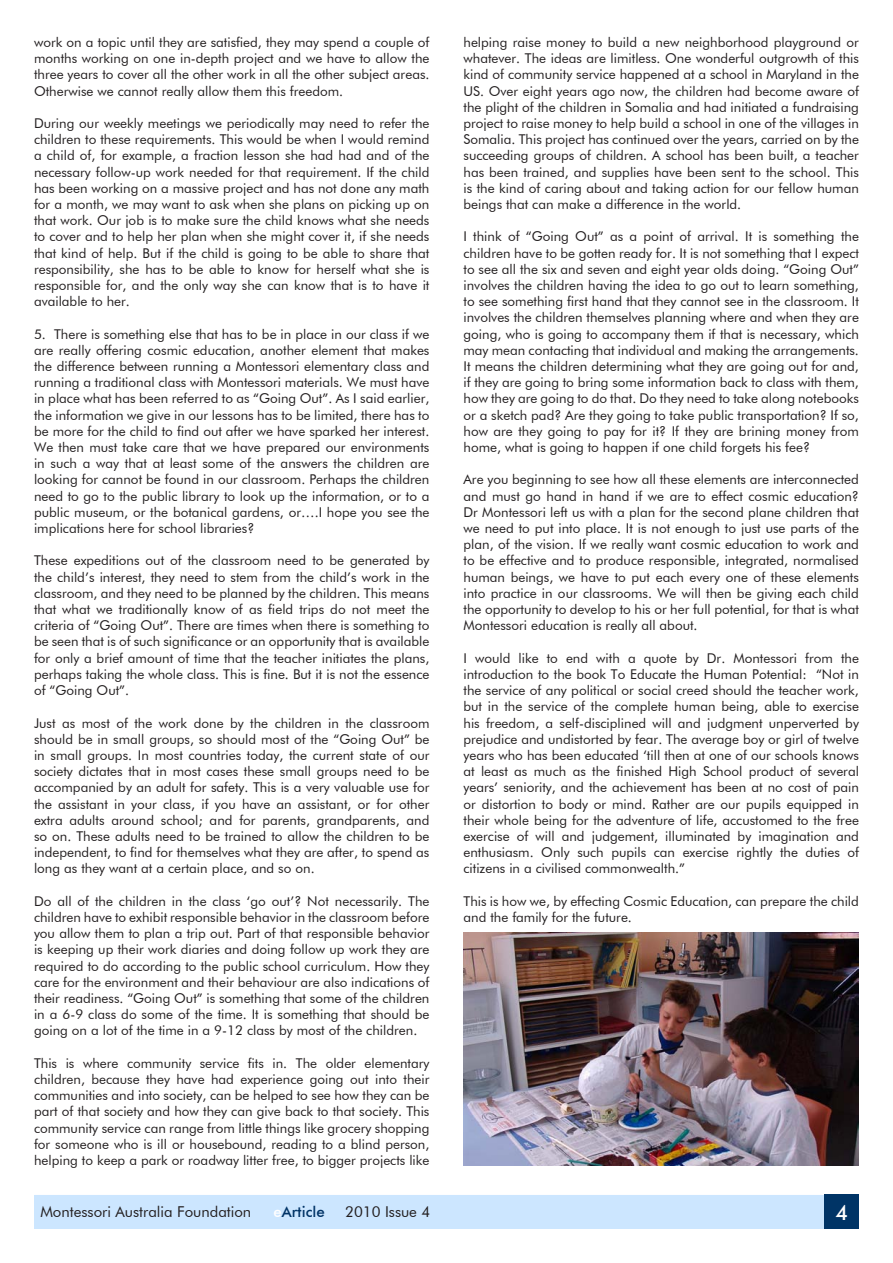
<style>
.page{position:relative;width:893px;height:1263px;background:#fff}
.page>*{position:absolute;margin:0;border:0;box-sizing:border-box;transform-origin:0 0}
.t1{font:500 21px "Futura BT";color:#fff}
.t2{font:15px "Futura BT";color:#231f20}
.t3{font:500 15px "Futura BT";color:#036}
.Program_Text_No_Inde{font:13.5px/16.2px "Futura BT";color:#231f20;text-align:justify}
.s1{color:#fff}
</style>
<div class="page">
<div style="left:34px;top:1195px;width:825px;height:34px;background:#cce6ff"></div>
<img style="left:825px;top:1195px;width:34px;height:34px">
<img style="left:464px;top:932px;width:395px;height:233px">
<p class="Program_Text_No_Inde" style="left:34px;top:34px;width:397px">work on a topic until they are satisfied, they may spend a couple of months working on one in-depth project and we have to allow the three years to cover all the other work in all the other subject areas.<br>Otherwise we cannot really allow them this freedom.</p>
<p class="Program_Text_No_Inde" style="left:34px;top:115px;width:397px">During our weekly meetings we periodically may need to refer the children to these requirements. This would be when I would remind a child of, for example, a fraction lesson she had had and of the necessary follow-up work needed for that requirement. If the child has been working on a massive project and has not done any math for a month, we may want to ask when she plans on picking up on that work. Our job is to make sure the child knows what she needs to cover and to help her plan when she might cover it, if she needs that kind of help. But if the child is going to be able to share that responsibility, she has to be able to know for herself what she is responsible for, and the only way she can know that is to have it available to her.</p>
<p class="Program_Text_No_Inde" style="left:34px;top:326px;width:397px">5. There is something else that has to be in place in our class if we are really offering cosmic education, another element that makes the difference between running a Montessori elementary class and running a traditional class with Montessori materials. We must have in place what has been referred to as “Going Out”. As I said earlier, the information we give in our lessons has to be limited, there has to be more for the child to find out after we have sparked her interest.<br>We then must take care that we have prepared our environments in such a way that at least some of the answers the children are looking for cannot be found in our classroom. Perhaps the children need to go to the public library to look up the information, or to a public museum, or the botanical gardens, or….I hope you see the implications here for school libraries?</p>
<p class="Program_Text_No_Inde" style="left:34px;top:552px;width:397px">These expeditions out of the classroom need to be generated by the child’s interest, they need to stem from the child’s work in the classroom, and they need to be planned by the children. This means that what we traditionally know of as field trips do not meet the criteria of “Going Out”. There are times when there is something to be seen that is of such significance or an opportunity that is available for only a brief amount of time that the teacher initiates the plans, perhaps taking the whole class. This is fine. But it is not the essence of “Going Out”.</p>
<p class="Program_Text_No_Inde" style="left:34px;top:714px;width:397px">Just as most of the work done by the children in the classroom should be in small groups, so should most of the “Going Out” be in small groups. In most countries today, the current state of our society dictates that in most cases these small groups need to be accompanied by an adult for safety. This is a very valuable use for the assistant in your class, if you have an assistant, or for other extra adults around school; and for parents, grandparents, and so on. These adults need to be trained to allow the children to be independent, to find for themselves what they are after, to spend as long as they want at a certain place, and so on.</p>
<p class="Program_Text_No_Inde" style="left:34px;top:893px;width:397px">Do all of the children in the class ‘go out’? Not necessarily. The children have to exhibit responsible behavior in the classroom before you allow them to plan a trip out. Part of that responsible behavior is keeping up their work diaries and doing follow up work they are required to do according to the public school curriculum. How they care for the environment and their behaviour are also indications of their readiness. “Going Out” is something that some of the children in a 6-9 class do some of the time. It is something that should be going on a lot of the time in a 9-12 class by most of the children.</p>
<p class="Program_Text_No_Inde" style="left:34px;top:1055px;width:397px">This is where community service fits in. The older elementary children, because they have had experience going out into their communities and into society, can be helped to see how they can be part of that society and how they can give back to that society. This community service can range from little things like grocery shopping for someone who is ill or housebound, reading to a blind person, helping to keep a park or roadway litter free, to bigger projects like</p>
<p class="Program_Text_No_Inde" style="left:463px;top:34px;width:397px">helping raise money to build a new neighborhood playground or whatever. The ideas are limitless. One wonderful outgrowth of this kind of community service happened at a school in Maryland in the US. Over eight years ago now, the children had become aware of the plight of the children in Somalia and had initiated a fundraising project to raise money to help build a school in one of the villages in Somalia. This project has continued over the years, carried on by the succeeding groups of children. A school has been built, a teacher has been trained, and supplies have been sent to the school. This is the kind of caring about and taking action for our fellow human beings that can make a difference in the world.</p>
<p class="Program_Text_No_Inde" style="left:463px;top:228px;width:397px">I think of “Going Out” as a point of arrival. It is something the children have to be gotten ready for. It is not something that I expect to see all the six and seven and eight year olds doing. “Going Out” involves the children having the idea to go out to learn something, to see something first hand that they cannot see in the classroom. It involves the children themselves planning where and when they are going, who is going to accompany them if that is necessary, which may mean contacting that individual and making the arrangements.<br>It means the children determining what they are going out for and, if they are going to bring some information back to class with them, how they are going to do that. Do they need to take along notebooks or a sketch pad? Are they going to take public transportation? If so, how are they going to pay for it? If they are brining money from home, what is going to happen if one child forgets his fee?</p>
<p class="Program_Text_No_Inde" style="left:463px;top:471px;width:397px">Are you beginning to see how all these elements are interconnected and must go hand in hand if we are to effect cosmic education?<br>Dr Montessori left us with a plan for the second plane children that we need to put into place. It is not enough to just use parts of the plan, of the vision. If we really want cosmic education to work and to be effective and to produce responsible, integrated, normalised human beings, we have to put each every one of these elements into practice in our classrooms. We will then be giving each child the opportunity to develop to his or her full potential, for that is what Montessori education is really all about.</p>
<p class="Program_Text_No_Inde" style="left:463px;top:650px;width:397px">I would like to end with a quote by Dr. Montessori from the introduction to the book To Educate the Human Potential: “Not in the service of any political or social creed should the teacher work, but in the service of the complete human being, able to exercise his freedom, a self-disciplined will and judgment unperverted by prejudice and undistorted by fear. The average boy or girl of twelve years who has been educated ‘till then at one of our schools knows at least as much as the finished High School product of several years’ seniority, and the achievement has been at no cost of pain or distortion to body or mind. Rather are our pupils equipped in their whole being for the adventure of life, accustomed to the free exercise of will and judgement, illuminated by imagination and enthusiasm. Only such pupils can exercise rightly the duties of citizens in a civilised commonwealth.”</p>
<p class="Program_Text_No_Inde" style="left:463px;top:893px;width:397px">This is how we, by effecting Cosmic Education, can prepare the child and the family for the future.</p>
<p class="t2" style="left:40px;top:1202px;width:212px">Montessori Australia Foundation</p>
<p class="t3" style="left:273px;top:1202px;width:53px"><span class="s1">e</span>Article</p>
<p class="t2" style="left:345px;top:1202px;width:87px">2010 Issue 4</p>
<h1 class="t1" style="left:835px;top:1199px;width:14px">4</h1>
</div>
